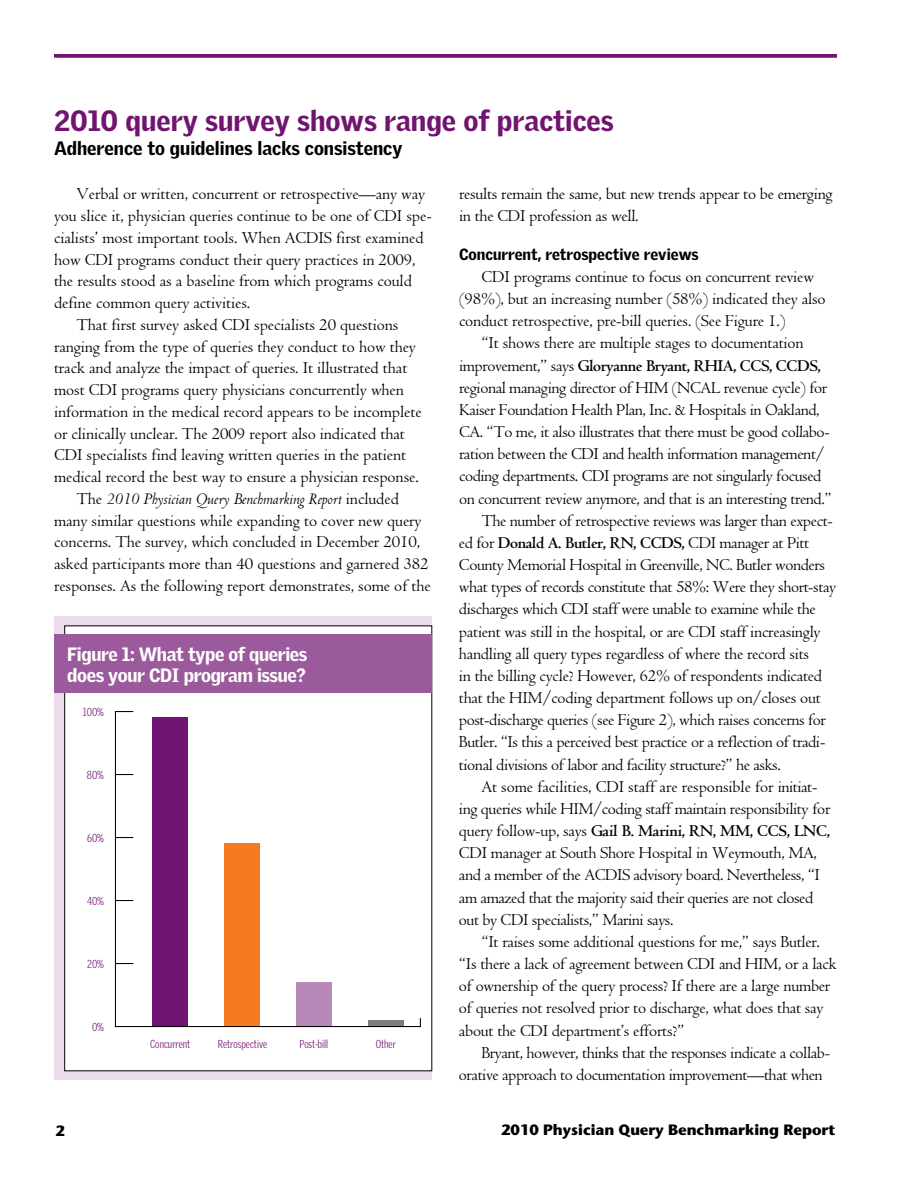
<style>
.page{position:relative;width:918px;height:1188px;background:#fff}
.page>*{position:absolute;margin:0;border:0;box-sizing:border-box;transform-origin:0 0}
.t1{font:900 28.5px "Griffith Gothic";color:#711471}
.t2{font:900 18.75px/21px "Griffith Gothic";letter-spacing:-.02em;color:#fff}
.t3{font:900 18.75px "Griffith Gothic";color:#000}
.t4{font:17.25px/22.2px "Centaur MT Std";letter-spacing:-.015em;color:#000}
.t5{font:700 17.25px "Centaur MT Std";letter-spacing:-.025em;color:#000}
.t6{font:italic 17.25px "Centaur MT Std";letter-spacing:-.005em;color:#000}
.t7{font:900 15.75px "Griffith Gothic";color:#000}
.t8{font:700 15px "Stone Sans Std";color:#000}
.t9{font:300 11.25px "Griffith Gothic Cond";letter-spacing:-.005em;color:#711471}
.s1{font-weight:400}
.s2{font-style:normal}
</style>
<div class="page">
<svg style="left:54px;top:54px;width:783px;height:4px;background:#792279"></svg>
<div style="left:54px;top:617px;width:378px;height:463px;background:#eadcea"></div>
<div style="left:65px;top:626px;width:367px;height:445px;background:#fff"></div>
<div style="left:152px;top:718px;width:36px;height:309px;background:#711471"></div>
<div style="left:224px;top:844px;width:36px;height:183px;background:#f47b20"></div>
<div style="left:296px;top:982px;width:36px;height:45px;background:#b889b8"></div>
<div style="left:368px;top:1021px;width:36px;height:6px;background:#7c7d80"></div>
<div style="left:54px;top:635px;width:378px;height:58px;background:#9b5a9c"></div>
<hr style="left:115px;top:711px;width:1px;height:316px;background:#000">
<hr style="left:115px;top:1026px;width:306px;height:1px;background:#000">
<svg style="left:116px;top:963px;width:17px;height:1px"></svg>
<svg style="left:116px;top:900px;width:17px;height:1px"></svg>
<svg style="left:116px;top:837px;width:17px;height:1px"></svg>
<svg style="left:116px;top:711px;width:17px;height:1px"></svg>
<svg style="left:116px;top:774px;width:17px;height:1px"></svg>
<h1 class="t1" style="left:54px;top:103px;width:561px">2010 query survey shows range of practices</h1>
<p class="t3" style="left:54px;top:137px;width:350px">Adherence to guidelines lacks consistency</p>
<p class="t4" style="left:459px;top:183px;width:375px">results remain the same, but new trends appear to be emerging in the CDI profession as well.</p>
<p class="t7" style="left:459px;top:245px;width:241px">Concurrent, retrospective reviews</p>
<p class="t4" style="left:459px;top:266px;width:368px;text-indent:22px">CDI programs continue to focus on concurrent review (98%), but an increasing number (58%) indicated they also conduct retrospective, pre-bill queries. (See Figure 1.)</p>
<p class="t4" style="left:482px;top:332px;width:324px">“It shows there are multiple stages to documentation</p>
<p class="t5" style="left:459px;top:356px;width:363px"><span class="s1">improvement,” says</span> Gloryanne Bryant, RHIA, CCS, CCDS,</p>
<p class="t4" style="left:459px;top:377px;width:370px">regional managing director of HIM (NCAL revenue cycle) for</p>
<p class="t4" style="left:459px;top:399px;width:362px">Kaiser Foundation Health Plan, Inc. &amp; Hospitals in Oakland,</p>
<p class="t4" style="left:459px;top:421px;width:372px">CA. “To me, it also illustrates that there must be good collabo-</p>
<p class="t4" style="left:459px;top:443px;width:367px">ration between the CDI and health information management/</p>
<p class="t4" style="left:459px;top:465px;width:364px">coding departments. CDI programs are not singularly focused</p>
<p class="t4" style="left:459px;top:488px;width:374px">on concurrent review anymore, and that is an interesting trend.”</p>
<p class="t4" style="left:482px;top:510px;width:353px">The number of retrospective reviews was larger than expect-</p>
<p class="t5" style="left:459px;top:533px;width:352px"><span class="s1">ed for</span> Donald A. Butler, RN, CCDS, <span class="s1">CDI manager at Pitt</span></p>
<p class="t4" style="left:459px;top:554px;width:368px">County Memorial Hospital in Greenville, NC. Butler wonders</p>
<p class="t4" style="left:459px;top:576px;width:379px">what types of records constitute that 58%: Were they short-stay</p>
<p class="t4" style="left:459px;top:598px;width:358px">discharges which CDI staff were unable to examine while the</p>
<p class="t4" style="left:459px;top:621px;width:363px">patient was still in the hospital, or are CDI staff increasingly</p>
<p class="t4" style="left:459px;top:643px;width:352px">handling all query types regardless of where the record sits</p>
<p class="t4" style="left:459px;top:665px;width:365px">in the billing cycle? However, 62% of respondents indicated</p>
<p class="t4" style="left:459px;top:687px;width:363px">that the HIM/coding department follows up on/closes out</p>
<p class="t4" style="left:459px;top:709px;width:368px">post-discharge queries (see Figure 2), which raises concerns for</p>
<p class="t4" style="left:459px;top:731px;width:368px">Butler. “Is this a perceived best practice or a reflection of tradi-</p>
<p class="t4" style="left:459px;top:754px;width:323px">tional divisions of labor and facility structure?” he asks.</p>
<p class="t4" style="left:481px;top:776px;width:338px">At some facilities, CDI staff are responsible for initiat-</p>
<p class="t4" style="left:459px;top:798px;width:373px">ing queries while HIM/coding staff maintain responsibility for</p>
<p class="t5" style="left:459px;top:822px;width:372px"><span class="s1">query follow-up, says</span> Gail B. Marini, RN, MM, CCS, LNC,</p>
<p class="t4" style="left:459px;top:842px;width:360px">CDI manager at South Shore Hospital in Weymouth, MA,</p>
<p class="t4" style="left:459px;top:864px;width:363px">and a member of the ACDIS advisory board. Nevertheless, “I</p>
<p class="t4" style="left:459px;top:887px;width:356px">am amazed that the majority said their queries are not closed</p>
<p class="t4" style="left:459px;top:909px;width:216px">out by CDI specialists,” Marini says.</p>
<p class="t4" style="left:481px;top:931px;width:340px">“It raises some additional questions for me,” says Butler.</p>
<p class="t4" style="left:459px;top:953px;width:379px">“Is there a lack of agreement between CDI and HIM, or a lack</p>
<p class="t4" style="left:459px;top:975px;width:373px">of ownership of the query process? If there are a large number</p>
<p class="t4" style="left:459px;top:997px;width:366px">of queries not resolved prior to discharge, what does that say</p>
<p class="t4" style="left:459px;top:1020px;width:227px">about the CDI department’s efforts?”</p>
<p class="t4" style="left:481px;top:1042px;width:350px">Bryant, however, thinks that the responses indicate a collab-</p>
<p class="t4" style="left:459px;top:1064px;width:365px">orative approach to documentation improvement—that when</p>
<p class="t4" style="left:76px;top:183px;width:350px">Verbal or written, concurrent or retrospective—any way</p>
<p class="t4" style="left:54px;top:205px;width:379px">you slice it, physician queries continue to be one of CDI spe-</p>
<p class="t4" style="left:54px;top:227px;width:371px">cialists’ most important tools. When ACDIS first examined</p>
<p class="t4" style="left:54px;top:248px;width:363px">how CDI programs conduct their query practices in 2009,</p>
<p class="t4" style="left:54px;top:270px;width:359px">the results stood as a baseline from which programs could</p>
<p class="t4" style="left:54px;top:292px;width:198px">define common query activities.</p>
<p class="t4" style="left:76px;top:314px;width:323px">That first survey asked CDI specialists 20 questions</p>
<p class="t4" style="left:54px;top:335px;width:363px">ranging from the type of queries they conduct to how they</p>
<p class="t4" style="left:54px;top:357px;width:355px">track and analyze the impact of queries. It illustrated that</p>
<p class="t4" style="left:54px;top:379px;width:351px">most CDI programs query physicians concurrently when</p>
<p class="t4" style="left:54px;top:401px;width:369px">information in the medical record appears to be incomplete</p>
<p class="t4" style="left:54px;top:423px;width:353px">or clinically unclear. The 2009 report also indicated that</p>
<p class="t4" style="left:54px;top:444px;width:354px">CDI specialists find leaving written queries in the patient</p>
<p class="t4" style="left:54px;top:466px;width:366px">medical record the best way to ensure a physician response.</p>
<p class="t6" style="left:76px;top:488px;width:324px"><span class="s2">The</span> 2010 Physician Query Benchmarking Report <span class="s2">included</span></p>
<p class="t4" style="left:54px;top:510px;width:369px">many similar questions while expanding to cover new query</p>
<p class="t4" style="left:54px;top:531px;width:368px">concerns. The survey, which concluded in December 2010,</p>
<p class="t4" style="left:54px;top:553px;width:376px">asked participants more than 40 questions and garnered 382</p>
<p class="t4" style="left:54px;top:575px;width:378px">responses. As the following report demonstrates, some of the</p>
<p class="t2" style="left:67px;top:643px;width:242px">Figure 1: What type of queries does your CDI program issue?</p>
<p class="t9" style="left:83px;top:706px;width:23px">100%</p>
<p class="t9" style="left:87px;top:769px;width:19px">80%</p>
<p class="t9" style="left:87px;top:832px;width:18px">60%</p>
<p class="t9" style="left:87px;top:895px;width:19px">40%</p>
<p class="t9" style="left:87px;top:958px;width:18px">20%</p>
<p class="t9" style="left:92px;top:1021px;width:14px">0%</p>
<p class="t9" style="left:150px;top:1038px;width:42px">Concurrent</p>
<p class="t9" style="left:218px;top:1038px;width:51px">Retrospective</p>
<p class="t9" style="left:300px;top:1038px;width:30px">Post-bill</p>
<p class="t9" style="left:376px;top:1038px;width:22px">Other</p>
<p class="t8" style="left:56px;top:1122px;width:11px">2</p>
<p class="t8" style="left:501px;top:1120px;width:336px">2010 Physician Query Benchmarking Report</p>
</div>
